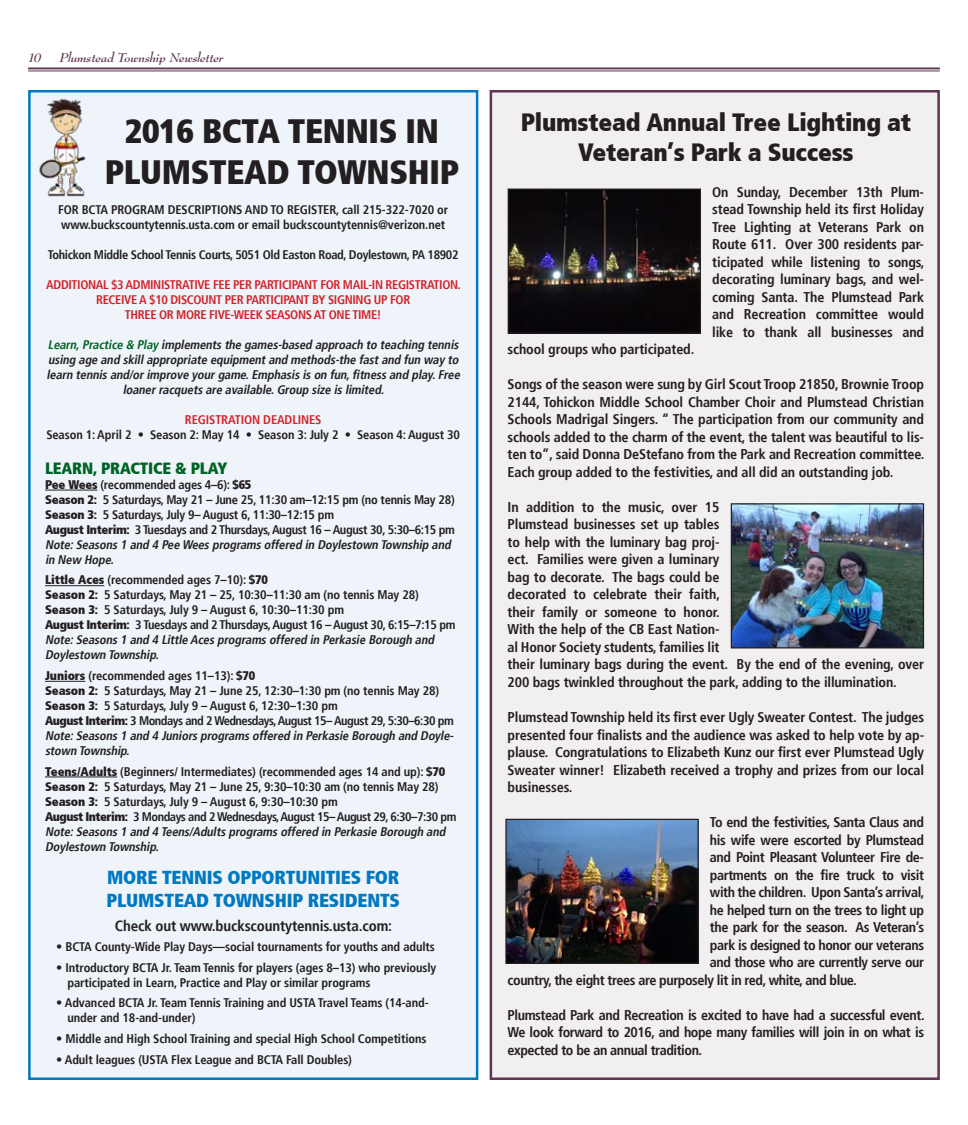
<style>
.page{position:relative;width:968px;height:1125px;background:#fff}
.page>*{position:absolute;margin:0;border:0;box-sizing:border-box;transform-origin:0 0}
.t1{font:900 condensed 33.75px/41.2px "Frutiger";letter-spacing:-.01em;color:#231f20;text-align:center}
.t2{font:900 condensed 25px/30px "Frutiger";letter-spacing:-.01em;color:#231f20;text-align:center}
.t3{font:900 condensed 18.75px/22.5px "Frutiger";letter-spacing:-.01em;color:#0079c2}
.t4{font:900 condensed 16.25px "Frutiger";letter-spacing:-.01em;color:#006224}
.t5{font:700 condensed 15px "Frutiger";letter-spacing:-.01em;color:#231f20}
.t6{font:700 condensed 14.12px/17.5px "Frutiger";letter-spacing:-.01em;color:#231f20;text-align:justify}
.t7{font:700 condensed 14.12px "Frutiger";letter-spacing:-.03em;color:#231f20}
.t8{font:700 condensed 12.5px/15px "Frutiger";letter-spacing:-.01em;color:#231f20}
.t9{font:italic 700 condensed 12.5px/15px "Frutiger";color:#231f20;text-align:center}
.t10{font:700 condensed 12.5px/15px "Frutiger";letter-spacing:-.03em;color:#d1232a;text-align:center}
.t11{font:700 condensed 12.5px "Frutiger";letter-spacing:-.03em;color:#231f20}
.t12{font:12.5px "Bernhard Modern Bold Ita DTC";color:#5e3552}
.t13{font:700 condensed 12.5px "Frutiger";letter-spacing:-.01em;color:#d1232a}
.s1{color:#006224}
.s2{font-weight:900}
.s3{font-style:italic}
</style>
<div class="page">
<hr style="left:28px;top:68px;width:911px;height:1px;background:#5e3552">
<hr style="left:28px;top:71px;width:911px;height:1px;background:#5e3552">
<div style="left:489px;top:90px;width:450px;height:990px;background:#f2eff1;border:2px solid #5e3552"></div>
<div style="left:28px;top:90px;width:450px;height:990px;background:#eff4fa;border:2px solid #0079c2"></div>
<hr style="left:45px;top:490px;width:52px;height:1px;background:#231f20">
<hr style="left:45px;top:585px;width:59px;height:1px;background:#231f20">
<hr style="left:45px;top:681px;width:40px;height:1px;background:#231f20">
<hr style="left:45px;top:777px;width:72px;height:1px;background:#231f20">
<img style="left:509px;top:191px;width:190px;height:141px">
<div style="left:507px;top:189px;width:194px;height:145px;border:1px solid #231f20"></div>
<img style="left:732px;top:505px;width:190px;height:141px">
<div style="left:730px;top:503px;width:194px;height:145px;border:1px solid #231f20"></div>
<img style="left:507px;top:821px;width:189px;height:141px">
<div style="left:505px;top:819px;width:193px;height:145px;border:1px solid #231f20"></div>
<img style="left:28px;top:97px;width:58px;height:101px">
<p class="t12" style="left:28px;top:49px;width:15px">10</p>
<p class="t12" style="left:60px;top:49px;width:165px">Plumstead Township Newsletter</p>
<h1 class="t1" style="left:105px;top:110px;width:356px">2016 BCTA TENNIS IN<br>PLUMSTEAD TOWNSHIP</h1>
<p class="t8" style="left:58px;top:203px;width:391px">FOR BCTA PROGRAM DESCRIPTIONS AND TO REGISTER, call 215-322-7020 or www.buckscountytennis.usta.com or email buckscountytennis@verizon.net</p>
<p class="t11" style="left:48px;top:248px;width:412px">Tohickon Middle School Tennis Courts, 5051 Old Easton Road, Doylestown, PA 18902</p>
<p class="t10" style="left:46px;top:278px;width:416px">ADDITIONAL $3 ADMINISTRATIVE FEE PER PARTICIPANT FOR MAIL-IN REGISTRATION.<br>RECEIVE A $10 DISCOUNT PER PARTICIPANT BY SIGNING UP FOR<br>THREE OR MORE FIVE-WEEK SEASONS AT ONE TIME!</p>
<p class="t9" style="left:46px;top:338px;width:417px"><span class="s1">Learn,Practice &amp; Play</span> implementsthe games-based approach to teaching tennis using age and skillappropriate equipmentand methods-the fastand fun way to learn tennisand/orimprove yourgame.Emphasisison fun,fitnessand play.Free loanerracquetsare available.Group size islimited.</p>
<p class="t13" style="left:185px;top:413px;width:138px">REGISTRATION DEADLINES</p>
<p class="t8" style="left:46px;top:428px;width:415px">Season 1: April 2 • Season 2: May 14 • Season 3: July 2 • Season 4: August 30</p>
<h3 class="t4" style="left:45px;top:458px;width:184px">LEARN, PRACTICE &amp; PLAY</h3>
<p class="t8" style="left:45px;top:477px;width:411px"><span class="s2">Pee Wees</span> (recommended ages 4–6): <span class="s2">$65<br>Season 2:</span> 5 Saturdays, May 21 – June 25, 11:30 am–12:15 pm (no tennis May 28)<br><span class="s2">Season 3:</span> 5 Saturdays, July 9– August 6, 11:30–12:15 pm<br><span class="s2">August Interim:</span> 3 Tuesdays and 2 Thursdays, August 16 – August 30, 5:30–6:15 pm <span class="s3">Note:Seasons1 and 4 Pee Weesprogramsoffered in Doylestown Township and in New Hope.</span></p>
<p class="t8" style="left:45px;top:573px;width:412px"><span class="s2">Little Aces</span> (recommended ages 7–10): <span class="s2">$70<br>Season 2:</span> 5 Saturdays, May 21 – 25, 10:30–11:30 am (no tennis May 28)<br><span class="s2">Season 3:</span> 5 Saturdays, July 9 – August 6, 10:30–11:30 pm<br><span class="s2">August Interim:</span> 3 Tuesdays and 2 Thursdays, August 16 – August 30, 6:15–7:15 pm <span class="s3">Note:Seasons1 and 4 Little Acesprogramsoffered in Perkasie Borough and Doylestown Township.</span></p>
<p class="t8" style="left:45px;top:668px;width:412px"><span class="s2">Juniors</span> (recommended ages 11–13): <span class="s2">$70<br>Season 2:</span> 5 Saturdays, May 21 – June 25, 12:30–1:30 pm (no tennis May 28)<br><span class="s2">Season 3:</span> 5 Saturdays, July 9 – August 6, 12:30–1:30 pm<br><span class="s2">August Interim:</span> 3 Mondays and 2 Wednesdays, August 15– August 29, 5:30–6:30 pm <span class="s3">Note:Seasons1 and 4 Juniorsprogramsoffered in Perkasie Borough and Doyle&shy;stown Township.</span></p>
<p class="t8" style="left:45px;top:764px;width:413px"><span class="s2">Teens/Adults</span> (Beginners/ Intermediates) (recommended ages 14 and up): <span class="s2">$70<br>Season 2:</span> 5 Saturdays, May 21 – June 25, 9:30–10:30 am (no tennis May 28)<br><span class="s2">Season 3:</span> 5 Saturdays, July 9 – August 6, 9:30–10:30 pm<br><span class="s2">August Interim:</span> 3 Mondays and 2 Wednesdays, August 15– August 29, 6:30–7:30 pm <span class="s3">Note:Seasons1 and 4 Teens/Adultsprogramsoffered in Perkasie Borough and Doylestown Township.</span></p>
<h3 class="t3" style="left:106px;top:867px;width:295px">MORE TENNIS OPPORTUNITIES FOR<br>PLUMSTEAD TOWNSHIP RESIDENTS</h3>
<p class="t5" style="left:115px;top:916px;width:278px">Check out www.buckscountytennis.usta.com:</p>
<p class="t8" style="left:56px;top:939px;width:380px">• BCTA County-Wide Play Days—social tournaments for youths and adults</p>
<p class="t8" style="left:68px;top:960px;width:370px;text-indent:-11px">• Introductory BCTA Jr. Team Tennis for players (ages 8–13) who previously participated in Learn, Practice and Play or similar programs</p>
<p class="t8" style="left:68px;top:996px;width:362px;text-indent:-11px">• Advanced BCTA Jr. Team Tennis Training and USTA Travel Teams (14-and&shy;under and 18-and-under)</p>
<p class="t8" style="left:56px;top:1031px;width:372px">• Middle and High School Training and special High School Competitions</p>
<p class="t8" style="left:56px;top:1052px;width:297px">• Adult leagues (USTA Flex League and BCTA Fall Doubles)</p>
<h2 class="t2" style="left:521px;top:108px;width:391px">Plumstead Annual Tree Lighting at<br>Veteran’s Park a Success</h2>
<p class="t6" style="left:712px;top:183px;width:214px">On Sunday, December 13th Plum&shy;stead Township held its first Holiday Tree Lighting at Veterans Park on Route 611. Over 300 residents par&shy;ticipated while listening to songs, decorating luminary bags, and wel&shy;coming Santa. The Plumstead Park and Recreation committee would like to thank all businesses and</p>
<p class="t6" style="left:507px;top:341px;width:188px">school groups who participated.</p>
<p class="t6" style="left:507px;top:376px;width:418px">Songs of the season were sung by Girl Scout Troop 21850, Brownie Troop 2144, Tohickon Middle School Chamber Choir and Plumstead Christian Schools Madrigal Singers. “ The participation from our community and schools added to the charm of the event, the talent was beautiful to lis&shy;ten to”, said Donna DeStefano from the Park and Recreation committee.<br>Each group added to the festivities, and all did an outstanding job.</p>
<p class="t6" style="left:507px;top:498px;width:418px;text-align:left">In addition to the music, over 15<br>Plumstead businesses set up tables<br>to help with the luminary bag proj-<br>ect. Families were given a luminary<br>bag to decorate. The bags could be<br>decorated to celebrate their faith,<br>their family or someone to honor.<br>With the help of the CB East Nation-<br>al Honor Society students, families lit<br>their luminary bags during the event. By the end of the evening, over 200 bags twinkled throughout the park, adding to the illumination.</p>
<p class="t6" style="left:507px;top:708px;width:418px">Plumstead Township held its first ever Ugly Sweater Contest. The judges presented four finalists and the audience was asked to help vote by ap&shy;plause. Congratulations to Elizabeth Kunz our first ever Plumstead Ugly Sweater winner! Elizabeth received a trophy and prizes from our local businesses.</p>
<p class="t7" style="left:710px;top:814px;width:215px">To end the festivities, Santa Claus and</p>
<p class="t7" style="left:710px;top:831px;width:216px">his wife were escorted by Plumstead</p>
<p class="t7" style="left:710px;top:849px;width:215px">and Point Pleasant Volunteer Fire de-</p>
<p class="t7" style="left:710px;top:866px;width:216px">partments on the fire truck to visit</p>
<p class="t7" style="left:710px;top:884px;width:216px">with the children. Upon Santa’s arrival,</p>
<p class="t7" style="left:710px;top:901px;width:215px">he helped turn on the trees to light up</p>
<p class="t7" style="left:710px;top:919px;width:215px">the park for the season. As Veteran’s</p>
<p class="t7" style="left:710px;top:936px;width:216px">park is designed to honor our veterans</p>
<p class="t7" style="left:710px;top:954px;width:216px">and those who are currently serve our</p>
<p class="t7" style="left:507px;top:971px;width:350px">country, the eight trees are purposely lit in red, white, and blue.</p>
<p class="t6" style="left:507px;top:1006px;width:418px">Plumstead Park and Recreation is excited to have had a successful event.<br>We look forward to 2016, and hope many families will join in on what is expected to be an annual tradition.</p>
</div>
